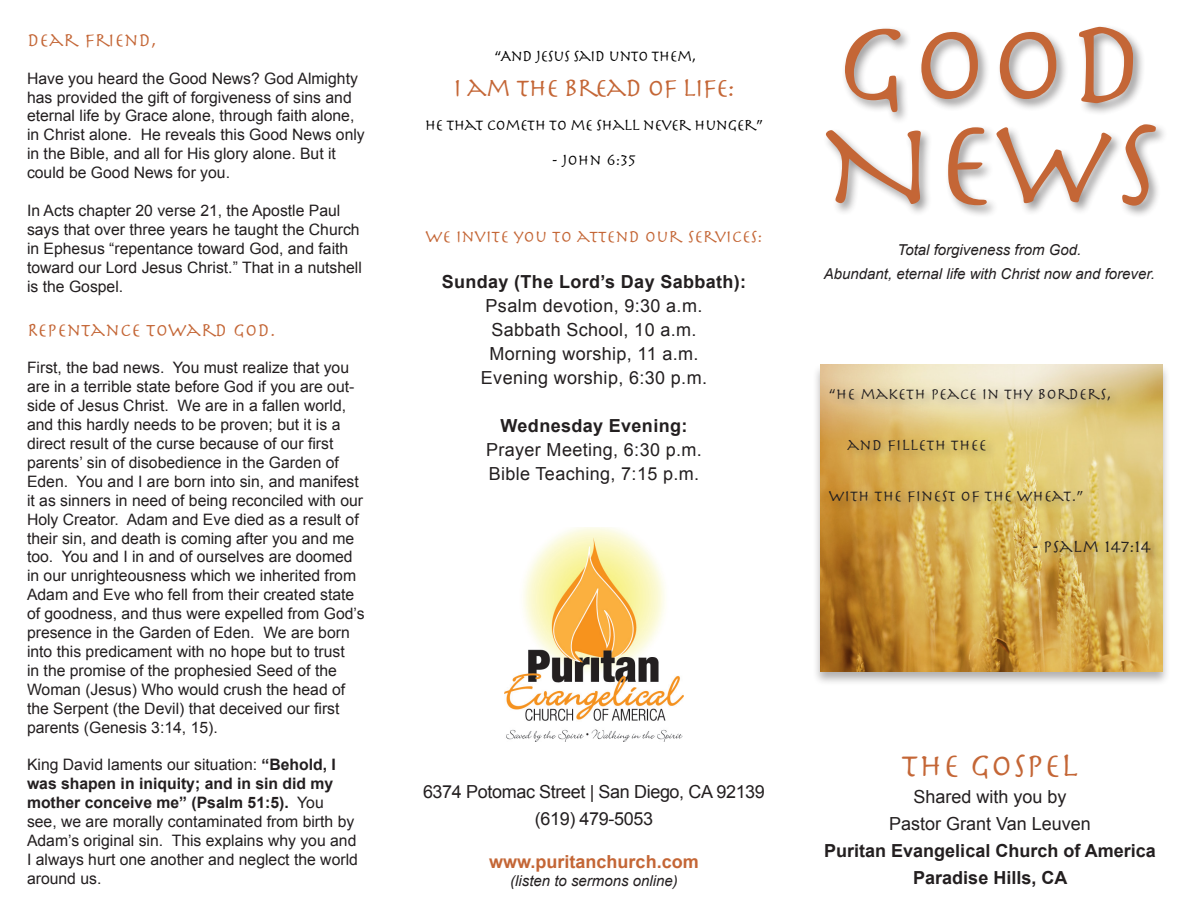
<style>
.page{position:relative;width:1188px;height:918px;background:#fff}
.page>*{position:absolute;margin:0;border:0;box-sizing:border-box;transform-origin:0 0}
.t1{font:124.5px "Herculanum";color:#c46636}
.t2{font:34.5px "Herculanum";color:#c46636}
.t3{font:27px "Herculanum";letter-spacing:-.05em;color:#c46636}
.t4{font:19.5px "Herculanum";color:#c46636}
.t5{font:18px "Arial";letter-spacing:.02em;color:#231f20}
.t6{font:700 18px "Arial";color:#231f20}
.t7{font:18px "Arial";letter-spacing:-.02em;color:#231f20}
.t8{font:700 18px "Arial";letter-spacing:.02em;color:#231f20}
.t9{font:18px "Arial";color:#231f20}
.t10{font:18px "Herculanum";letter-spacing:-.01em;color:#c46636}
.t11{font:700 18px "Arial";color:#c46636}
.t12{font:18px "Herculanum";color:#231f20}
.t13{font:16.5px "Herculanum";color:#231f20}
.t14{font:16.5px "Herculanum";letter-spacing:-.05em;color:#000}
.t15{font:15.75px/18.9px "Arial";color:#231f20}
.t16{font:italic 15px "Arial";color:#231f20}
.s1{font-weight:700}
</style>
<div class="page">
<img style="left:504px;top:528px;width:180px;height:214px">
<div style="left:823px;top:24px;width:345px;height:195px;background:#231f20;opacity:.45"></div>
<div style="left:812px;top:363px;width:358px;height:323px;background:#231f20;opacity:.35"></div>
<img style="left:820px;top:364px;width:342px;height:307px">
<div style="left:827px;top:385px;width:337px;height:179px;background:#231f20;opacity:.35"></div>
<p class="t4" style="left:27px;top:27px;width:131px">DEAR FRIEND,</p>
<p class="t15" style="left:27px;top:69px;width:339px">Have you heard the Good News? God Almighty has provided the gift of forgiveness of sins and eternal life by Grace alone, through faith alone, in Christ alone. He reveals this Good News only in the Bible, and all for His glory alone. But it could be Good News for you.</p>
<p class="t15" style="left:27px;top:201px;width:336px">In Acts chapter 20 verse 21, the Apostle Paul says that over three years he taught the Church in Ephesus “repentance toward God, and faith toward our Lord Jesus Christ.” That in a nutshell is the Gospel.</p>
<p class="t4" style="left:27px;top:317px;width:250px">REPENTANCE TOWARD GOD.</p>
<p class="t15" style="left:27px;top:359px;width:339px">First, the bad news. You must realize that you are in a terrible state before God if you are out&shy;side of Jesus Christ. We are in a fallen world, and this hardly needs to be proven; but it is a direct result of the curse because of our first parents’ sin of disobedience in the Garden of Eden. You and I are born into sin, and manifest it as sinners in need of being reconciled with our Holy Creator. Adam and Eve died as a result of their sin, and death is coming after you and me too. You and I in and of ourselves are doomed in our unrighteousness which we inherited from Adam and Eve who fell from their created state of goodness, and thus were expelled from God’s presence in the Garden of Eden. We are born into this predicament with no hope but to trust<br>in the promise of the prophesied Seed of the Woman (Jesus) Who would crush the head of the Serpent (the Devil) that deceived our first parents (Genesis 3:14, 15).</p>
<p class="t15" style="left:27px;top:756px;width:332px">King David laments our situation: <span class="s1">“Behold, I was shapen in iniquity; and in sin did my mother conceive me” (Psalm 51:5).</span> You<br>see, we are morally contaminated from birth by Adam’s original sin. This explains why you and I always hurt one another and neglect the world around us.</p>
<p class="t14" style="left:494px;top:46px;width:204px">“AND JESUS SAID UNTO THEM,</p>
<p class="t3" style="left:453px;top:70px;width:283px">I AM THE BREAD OF LIFE:</p>
<p class="t14" style="left:425px;top:115px;width:340px">HE THAT COMETH TO ME SHALL NEVER HUNGER”</p>
<p class="t14" style="left:552px;top:149px;width:86px">- JOHN 6:35</p>
<p class="t10" style="left:426px;top:225px;width:338px">WE INVITE YOU TO ATTEND OUR SERVICES:</p>
<p class="t8" style="left:442px;top:270px;width:306px">Sunday (The Lord’s Day Sabbath):</p>
<p class="t5" style="left:486px;top:294px;width:218px">Psalm devotion, 9:30 a.m.</p>
<p class="t5" style="left:491px;top:318px;width:207px">Sabbath School, 10 a.m.</p>
<p class="t5" style="left:489px;top:342px;width:211px">Morning worship, 11 a.m.</p>
<p class="t5" style="left:481px;top:366px;width:228px">Evening worship, 6:30 p.m.</p>
<p class="t8" style="left:501px;top:414px;width:188px">Wednesday Evening:</p>
<p class="t5" style="left:486px;top:438px;width:217px">Prayer Meeting, 6:30 p.m.</p>
<p class="t5" style="left:489px;top:462px;width:212px">Bible Teaching, 7:15 p.m.</p>
<p class="t7" style="left:423px;top:780px;width:343px">6374 Potomac Street | San Diego, CA 92139</p>
<p class="t7" style="left:535px;top:807px;width:120px">(619) 479-5053</p>
<p class="t11" style="left:489px;top:850px;width:211px">www.puritanchurch.com</p>
<p class="t16" style="left:510px;top:871px;width:169px">(listen to sermons online)</p>
<p class="t1" style="left:832px;top:-16px;width:317px">GOOD</p>
<p class="t1" style="left:819px;top:85px;width:343px">NEWS</p>
<p class="t16" style="left:898px;top:240px;width:185px">Total forgiveness from God.</p>
<p class="t16" style="left:824px;top:264px;width:333px">Abundant, eternal life with Christ now and forever.</p>
<p class="t13" style="left:829px;top:383px;width:284px">“HE MAKETH PEACE IN THY BORDERS,</p>
<p class="t13" style="left:847px;top:434px;width:141px">AND FILLETH THEE</p>
<p class="t13" style="left:829px;top:485px;width:256px">WITH THE FINEST OF THE WHEAT.”</p>
<p class="t12" style="left:1032px;top:535px;width:121px">- PSALM 147:14</p>
<p class="t2" style="left:901px;top:743px;width:179px">THE GOSPEL</p>
<p class="t9" style="left:913px;top:785px;width:155px">Shared with you by</p>
<p class="t9" style="left:889px;top:812px;width:203px">Pastor Grant Van Leuven</p>
<p class="t6" style="left:824px;top:838px;width:333px">Puritan Evangelical Church of America</p>
<p class="t6" style="left:913px;top:865px;width:156px">Paradise Hills, CA</p>
</div>
